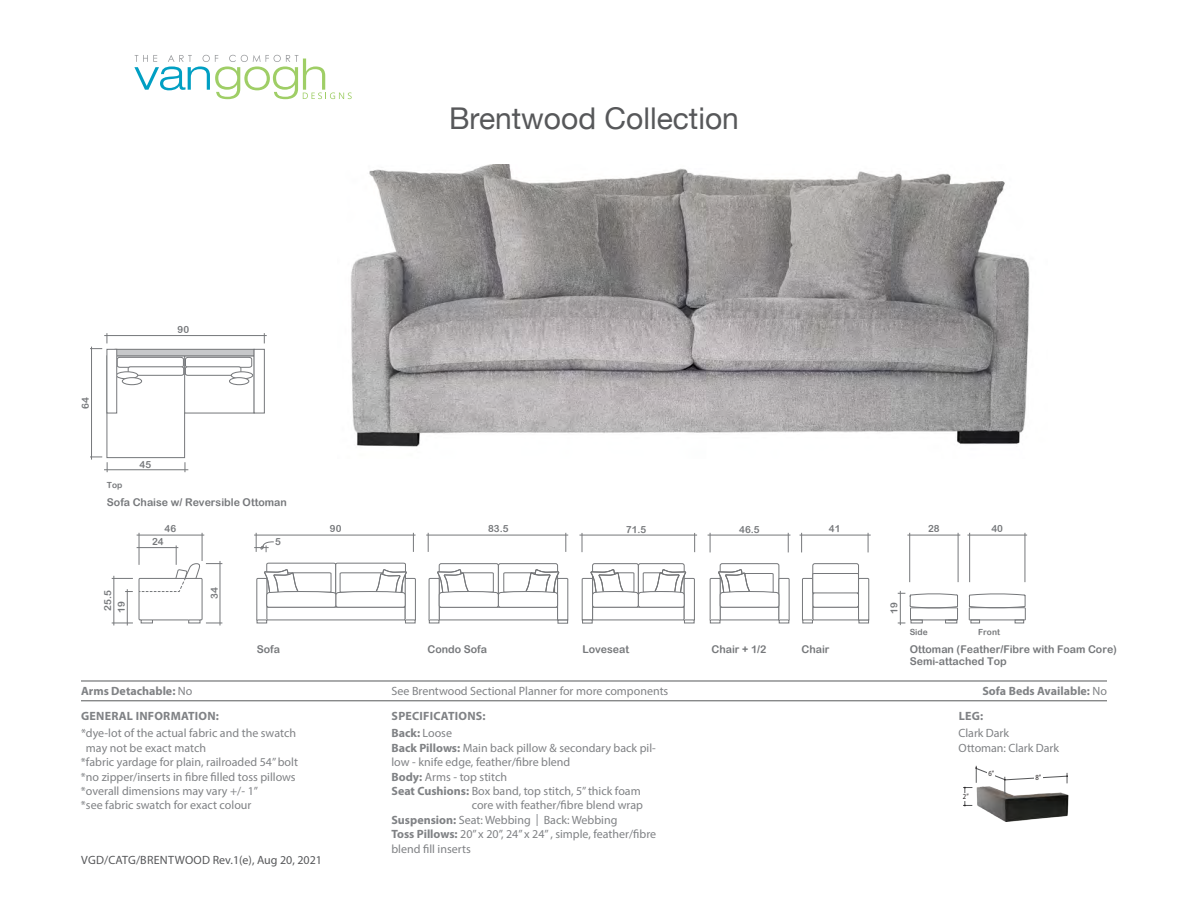
<style>
.page{position:relative;width:1188px;height:918px;background:#fff}
.page>*{position:absolute;margin:0;border:0;box-sizing:border-box;transform-origin:0 0}
.t1{font:30px "Helvetica Neue";color:#57585a}
.t2{font:12px/14.4px "Myriad Pro";color:#808285}
.t3{font:700 12px "Myriad Pro";letter-spacing:.005em;color:#808285}
.t4{font:12px "Myriad Pro";letter-spacing:.02em;color:#57585a}
.t5{font:10.65px/11.9px "Arial Rounded MT Bold";color:#76787b}
.t6{font:9.9px "Arial Rounded MT Bold";color:#76787b}
.t7{font:9.75px "Arial Rounded MT Bold";color:#76787b}
.t8{font:8.4px "Arial Rounded MT Bold";color:#76787b}
.t9{font:7.8px "Myriad Pro";color:#231f20;scale:.85 1}
.s1{font-weight:400}
.s2{font-weight:700}
</style>
<div class="page">
<hr style="left:81px;top:700px;width:1026px;height:1px;background:#57585a">
<hr style="left:81px;top:681px;width:1026px;height:1px;background:#57585a">
<img style="left:980px;top:795px;width:89px;height:26px">
<svg style="left:963px;top:766px;width:105px;height:41px"></svg>
<div style="left:959px;top:793px;width:14px;height:7px;background:#fff"></div>
<div style="left:1034px;top:774px;width:8px;height:8px;background:#fff"></div>
<div style="left:988px;top:770px;width:7px;height:9px;background:#fff"></div>
<svg style="left:134px;top:55px;width:218px;height:44px"></svg>
<img style="left:350px;top:165px;width:680px;height:282px">
<div style="left:106px;top:355px;width:79px;height:103px;border:1px solid #76787b"></div>
<div style="left:184px;top:355px;width:71px;height:58px;border:1px solid #76787b"></div>
<div style="left:115px;top:349px;width:139px;height:7px;background:#c7c8ca"></div>
<div style="left:115px;top:349px;width:140px;height:7px;border:1px solid #76787b"></div>
<svg style="left:117px;top:356px;width:136px;height:20px"></svg>
<div style="left:116px;top:372px;width:22px;height:7px;background:#fff;border-radius:50%"></div>
<div style="left:116px;top:371px;width:22px;height:8px;border:1px solid #76787b;border-radius:50%"></div>
<div style="left:122px;top:377px;width:20px;height:8px;border:1px solid #76787b;border-radius:50%"></div>
<div style="left:231px;top:372px;width:22px;height:7px;background:#fff;border-radius:50%"></div>
<div style="left:231px;top:371px;width:22px;height:8px;border:1px solid #76787b;border-radius:50%"></div>
<div style="left:229px;top:377px;width:20px;height:8px;border:1px solid #76787b;border-radius:50%"></div>
<hr style="left:104px;top:469px;width:84px;height:1px;background:#76787b">
<svg style="left:90px;top:456px;width:18px;height:16px"></svg>
<hr style="left:104px;top:335px;width:163px;height:1px;background:#76787b">
<hr style="left:91px;top:347px;width:1px;height:113px;background:#76787b">
<svg style="left:90px;top:333px;width:17px;height:16px"></svg>
<div style="left:107px;top:349px;width:10px;height:64px;background:#fff"></div>
<div style="left:106px;top:349px;width:11px;height:64px;border:1px solid #76787b"></div>
<div style="left:254px;top:349px;width:11px;height:64px;border:1px solid #76787b"></div>
<div style="left:139px;top:578px;width:64px;height:42px;border:1px solid #76787b"></div>
<div style="left:141px;top:619px;width:12px;height:4px;border:1px solid #76787b"></div>
<div style="left:188px;top:619px;width:12px;height:4px;border:1px solid #76787b"></div>
<svg style="left:112px;top:623px;width:21px;height:1px"></svg>
<hr style="left:127px;top:589px;width:1px;height:36px;background:#76787b">
<hr style="left:137px;top:535px;width:67px;height:1px;background:#76787b">
<hr style="left:137px;top:547px;width:41px;height:1px;background:#76787b">
<hr style="left:113px;top:576px;width:1px;height:49px;background:#76787b">
<svg style="left:112px;top:578px;width:21px;height:1px"></svg>
<hr style="left:220px;top:561px;width:1px;height:64px;background:#76787b">
<svg style="left:206px;top:623px;width:16px;height:1px"></svg>
<svg style="left:139px;top:533px;width:83px;height:64px"></svg>
<svg style="left:428px;top:533px;width:1px;height:19px"></svg>
<hr style="left:900px;top:591px;width:1px;height:34px;background:#76787b">
<hr style="left:907px;top:535px;width:53px;height:1px;background:#76787b">
<hr style="left:909px;top:533px;width:1px;height:49px;background:#76787b">
<hr style="left:958px;top:533px;width:1px;height:49px;background:#76787b">
<hr style="left:967px;top:535px;width:60px;height:1px;background:#76787b">
<hr style="left:1024px;top:533px;width:1px;height:49px;background:#76787b">
<hr style="left:969px;top:533px;width:1px;height:49px;background:#76787b">
<div style="left:812px;top:563px;width:47px;height:37px;border:1px solid #76787b;border-radius:2px"></div>
<svg style="left:802px;top:578px;width:68px;height:45px"></svg>
<div style="left:802px;top:619px;width:11px;height:4px;border:1px solid #76787b"></div>
<hr style="left:800px;top:535px;width:71px;height:1px;background:#76787b">
<svg style="left:801px;top:533px;width:1px;height:19px"></svg>
<svg style="left:868px;top:533px;width:1px;height:19px"></svg>
<div style="left:813px;top:574px;width:45px;height:19px;background:#fff"></div>
<div style="left:812px;top:573px;width:47px;height:20px;border:1px solid #76787b"></div>
<hr style="left:254px;top:535px;width:161px;height:1px;background:#76787b">
<svg style="left:413px;top:533px;width:1px;height:19px"></svg>
<svg style="left:254px;top:533px;width:21px;height:19px"></svg>
<div style="left:439px;top:563px;width:60px;height:37px;border:1px solid #76787b;border-radius:2px"></div>
<div style="left:498px;top:563px;width:60px;height:37px;border:1px solid #76787b;border-radius:2px"></div>
<div style="left:558px;top:620px;width:10px;height:4px;border:1px solid #76787b"></div>
<hr style="left:426px;top:535px;width:142px;height:1px;background:#76787b">
<svg style="left:565px;top:533px;width:1px;height:19px"></svg>
<div style="left:592px;top:563px;width:47px;height:37px;border:1px solid #76787b;border-radius:2px"></div>
<div style="left:638px;top:563px;width:47px;height:37px;border:1px solid #76787b;border-radius:2px"></div>
<div style="left:582px;top:620px;width:11px;height:4px;border:1px solid #76787b"></div>
<hr style="left:579px;top:535px;width:118px;height:1px;background:#76787b">
<svg style="left:582px;top:533px;width:1px;height:19px"></svg>
<svg style="left:694px;top:533px;width:1px;height:19px"></svg>
<div style="left:720px;top:563px;width:59px;height:37px;border:1px solid #76787b;border-radius:2px"></div>
<hr style="left:708px;top:535px;width:82px;height:1px;background:#76787b">
<svg style="left:710px;top:533px;width:1px;height:19px"></svg>
<svg style="left:788px;top:533px;width:1px;height:19px"></svg>
<svg style="left:898px;top:593px;width:60px;height:31px"></svg>
<hr style="left:911px;top:607px;width:46px;height:1px;background:#76787b">
<svg style="left:968px;top:593px;width:58px;height:30px"></svg>
<hr style="left:970px;top:607px;width:54px;height:1px;background:#76787b">
<svg style="left:256px;top:562px;width:160px;height:61px"></svg>
<svg style="left:428px;top:569px;width:141px;height:54px"></svg>
<svg style="left:581px;top:569px;width:114px;height:54px"></svg>
<svg style="left:709px;top:569px;width:81px;height:54px"></svg>
<p class="t6" style="left:178px;top:324px;width:13px">90</p>
<p class="t7" style="left:79px;top:409px;width:13px;rotate:-90deg">64</p>
<p class="t6" style="left:140px;top:458px;width:13px">45</p>
<p class="t8" style="left:107px;top:480px;width:17px">Top</p>
<p class="t5" style="left:107px;top:496px;width:182px">Sofa Chaise w/ Reversible Ottoman</p>
<p class="t6" style="left:165px;top:523px;width:13px">46</p>
<p class="t6" style="left:152px;top:536px;width:13px">24</p>
<p class="t7" style="left:102px;top:611px;width:22px;rotate:-90deg">25.5</p>
<p class="t7" style="left:209px;top:599px;width:13px;rotate:-90deg">34</p>
<p class="t7" style="left:116px;top:613px;width:13px;rotate:-90deg">19</p>
<p class="t6" style="left:275px;top:536px;width:7px">5</p>
<p class="t5" style="left:257px;top:643px;width:25px">Sofa</p>
<p class="t6" style="left:330px;top:523px;width:13px">90</p>
<p class="t1" style="left:449px;top:96px;width:291px">Brentwood Collection</p>
<p class="t6" style="left:488px;top:523px;width:22px">83.5</p>
<p class="t5" style="left:428px;top:643px;width:61px">Condo Sofa</p>
<p class="t6" style="left:626px;top:523px;width:22px">71.5</p>
<p class="t5" style="left:582px;top:643px;width:48px">Loveseat</p>
<p class="t6" style="left:739px;top:523px;width:22px">46.5</p>
<p class="t6" style="left:829px;top:523px;width:13px">41</p>
<p class="t6" style="left:928px;top:523px;width:13px">28</p>
<p class="t6" style="left:992px;top:523px;width:13px">40</p>
<p class="t7" style="left:888px;top:614px;width:13px;rotate:-90deg">19</p>
<p class="t8" style="left:910px;top:627px;width:20px">Side</p>
<p class="t8" style="left:978px;top:627px;width:23px">Front</p>
<p class="t9" style="left:720px;top:642px;width:18px">6.25”</p>
<p class="t9" style="left:825px;top:642px;width:8px">4”</p>
<p class="t5" style="left:712px;top:643px;width:57px">Chair + 1/2</p>
<p class="t5" style="left:802px;top:643px;width:30px">Chair</p>
<p class="t5" style="left:910px;top:643px;width:209px">Ottoman (Feather/Fibre with Foam Core)<br>Semi-attached Top</p>
<p class="t9" style="left:942px;top:646px;width:14px">3.5”</p>
<p class="t3" style="left:81px;top:683px;width:113px">Arms Detachable: <span class="s1">No</span></p>
<p class="t2" style="left:392px;top:684px;width:278px">See Brentwood Sectional Planner for more components</p>
<p class="t3" style="left:982px;top:683px;width:126px">Sofa Beds Available: <span class="s1">No</span></p>
<p class="t3" style="left:81px;top:708px;width:139px">GENERAL INFORMATION:</p>
<p class="t2" style="left:86px;top:726px;width:212px;text-indent:-5px">*dye-lot of the actual fabric and the swatch may not be exact match</p>
<p class="t2" style="left:81px;top:755px;width:218px">*fabric yardage for plain, railroaded 54” bolt</p>
<p class="t2" style="left:81px;top:769px;width:216px">*no zipper/inserts in fibre filled toss pillows</p>
<p class="t2" style="left:81px;top:784px;width:179px">*overall dimensions may vary +/- 1”</p>
<p class="t2" style="left:81px;top:798px;width:172px">*see fabric swatch for exact colour</p>
<p class="t4" style="left:81px;top:853px;width:242px">VGD/CATG/BRENTWOOD Rev.1(e), Aug 20, 2021</p>
<p class="t3" style="left:392px;top:708px;width:96px">SPECIFICATIONS:</p>
<p class="t3" style="left:392px;top:726px;width:62px">Back: <span class="s1">Loose</span></p>
<p class="t2" style="left:392px;top:740px;width:266px"><span class="s2">Back Pillows:</span> Main back pillow &amp; secondary back pil&shy;low - knife edge, feather/fibre blend</p>
<p class="t2" style="left:392px;top:769px;width:117px"><span class="s2">Body:</span> Arms - top stitch</p>
<p class="t2" style="left:392px;top:784px;width:253px;text-align:right"><span class="s2">Seat Cushions:</span> Box band, top stitch, 5” thick foam core with feather/fibre blend wrap</p>
<p class="t2" style="left:391px;top:812px;width:227px"><span class="s2">Suspension:</span> Seat: Webbing | Back: Webbing</p>
<p class="t2" style="left:391px;top:827px;width:266px"><span class="s2">Toss Pillows:</span> 20” x 20”, 24” x 24” , simple, feather/fibre blend fill inserts</p>
<p class="t3" style="left:959px;top:708px;width:26px">LEG:</p>
<p class="t2" style="left:959px;top:726px;width:52px">Clark Dark</p>
<p class="t2" style="left:959px;top:740px;width:102px">Ottoman: Clark Dark</p>
<p class="t9" style="left:963px;top:791px;width:8px">2”</p>
<p class="t9" style="left:989px;top:769px;width:8px">6”</p>
<p class="t9" style="left:1035px;top:773px;width:8px">8”</p>
</div>
